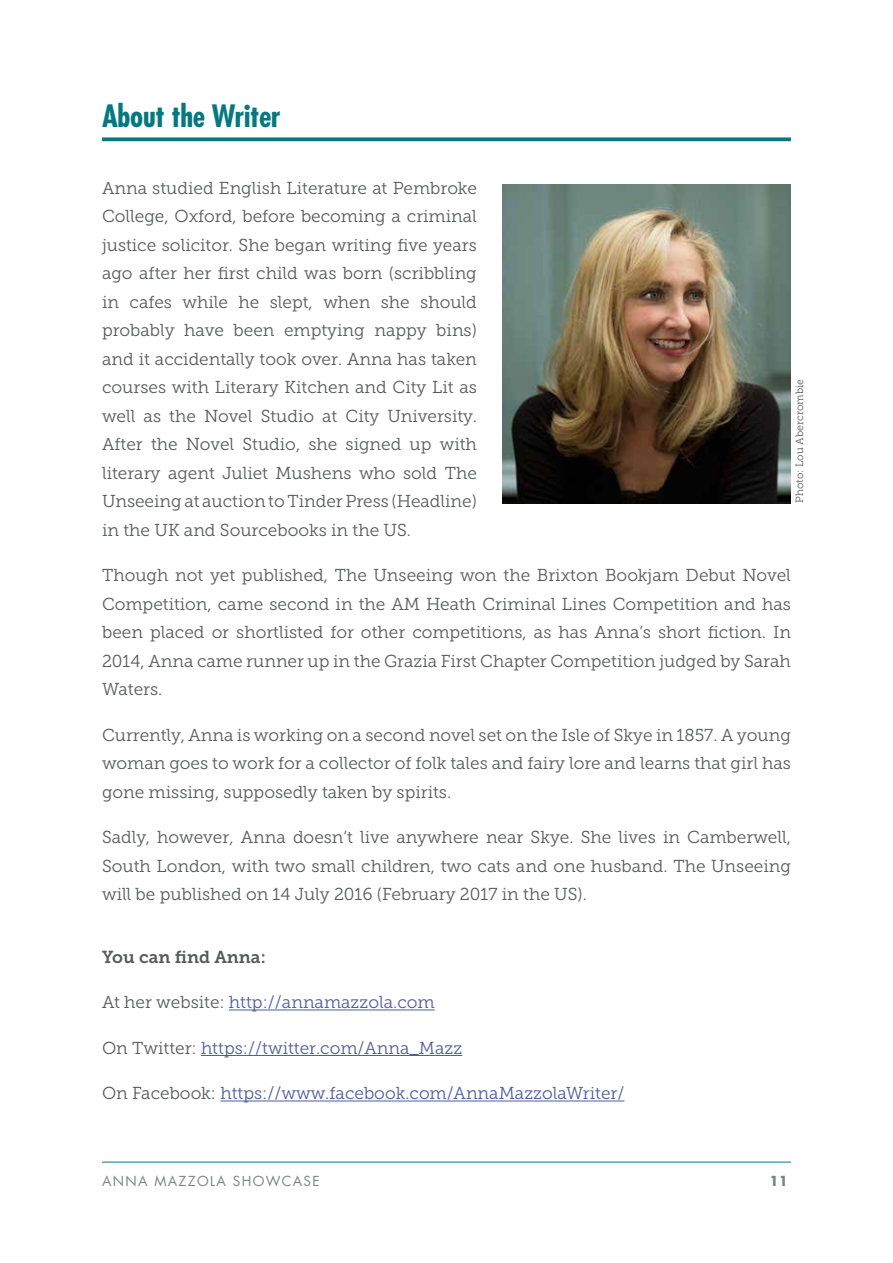
<style>
.page{position:relative;width:893px;height:1263px;background:#fff}
.page>*{position:absolute;margin:0;border:0;box-sizing:border-box;transform-origin:0 0}
.t1{font:700 condensed 30px "Futura Std";letter-spacing:-.01em;color:#067880}
.t2{font:17.25px/28.5px "Museo Slab 300";color:#58595b;text-align:justify}
.t3{font:17.25px "Museo Slab 300";color:#4f5b9e}
.t4{font:17.25px "Museo Slab 700";color:#58595b}
.t5{font:13.5px "Futura LT";letter-spacing:.1em;color:#808285}
.t6{font:700 13.5px "Futura Std";color:#808285}
.t7{font:10.5px "Museo Slab 300";color:#58595b}
.s1{color:#58595b}
</style>
<div class="page">
<hr style="left:102px;top:1162px;width:689px;height:1px;background:#067880">
<svg style="left:102px;top:137px;width:689px;height:4px;background:#21868e"></svg>
<hr style="left:229px;top:1009px;width:206px;height:1px;background:#4f5b9e">
<hr style="left:201px;top:1055px;width:261px;height:1px;background:#4f5b9e">
<hr style="left:220px;top:1100px;width:404px;height:1px;background:#4f5b9e">
<img style="left:502px;top:184px;width:289px;height:319px">
<h1 class="t1" style="left:102px;top:97px;width:180px">About the Writer</h1>
<p class="t2" style="left:102px;top:174px;width:376px">Anna studied English Literature at Pembroke College, Oxford, before becoming a criminal justice solicitor. She began writing five years ago after her first child was born (scribbling in cafes while he slept, when she should probably have been emptying nappy bins) and it accidentally took over. Anna has taken courses with Literary Kitchen and City Lit as well as the Novel Studio at City University.<br>After the Novel Studio, she signed up with literary agent Juliet Mushens who sold The Unseeing at auction to Tinder Press (Headline) in the UK and Sourcebooks in the US.</p>
<p class="t2" style="left:102px;top:561px;width:690px">Though not yet published, The Unseeing won the Brixton Bookjam Debut Novel Competition, came second in the AM Heath Criminal Lines Competition and has been placed or shortlisted for other competitions, as has Anna’s short fiction. In 2014, Anna came runner up in the Grazia First Chapter Competition judged by Sarah Waters.</p>
<p class="t2" style="left:102px;top:720px;width:690px">Currently, Anna is working on a second novel set on the Isle of Skye in 1857. A young woman goes to work for a collector of folk tales and fairy lore and learns that girl has gone missing, supposedly taken by spirits.</p>
<p class="t2" style="left:102px;top:823px;width:690px">Sadly, however, Anna doesn’t live anywhere near Skye. She lives in Camberwell, South London, with two small children, two cats and one husband. The Unseeing will be published on 14 July 2016 (February 2017 in the US).</p>
<p class="t7" style="left:794px;top:503px;width:125px;rotate:-90deg">Photo: Lou Abercrombie</p>
<p class="t4" style="left:102px;top:947px;width:165px">You can find Anna:</p>
<p class="t3" style="left:102px;top:993px;width:334px"><span class="s1">At her website:</span> http://annamazzola.com</p>
<p class="t3" style="left:102px;top:1038px;width:362px"><span class="s1">On Twitter:</span> https://twitter.com/Anna_Mazz</p>
<p class="t3" style="left:102px;top:1084px;width:524px"><span class="s1">On Facebook:</span> https://www.facebook.com/AnnaMazzolaWriter/</p>
<p class="t5" style="left:102px;top:1173px;width:219px">ANNA MAZZOLA SHOWCASE</p>
<p class="t6" style="left:770px;top:1172px;width:20px">11</p>
</div>
